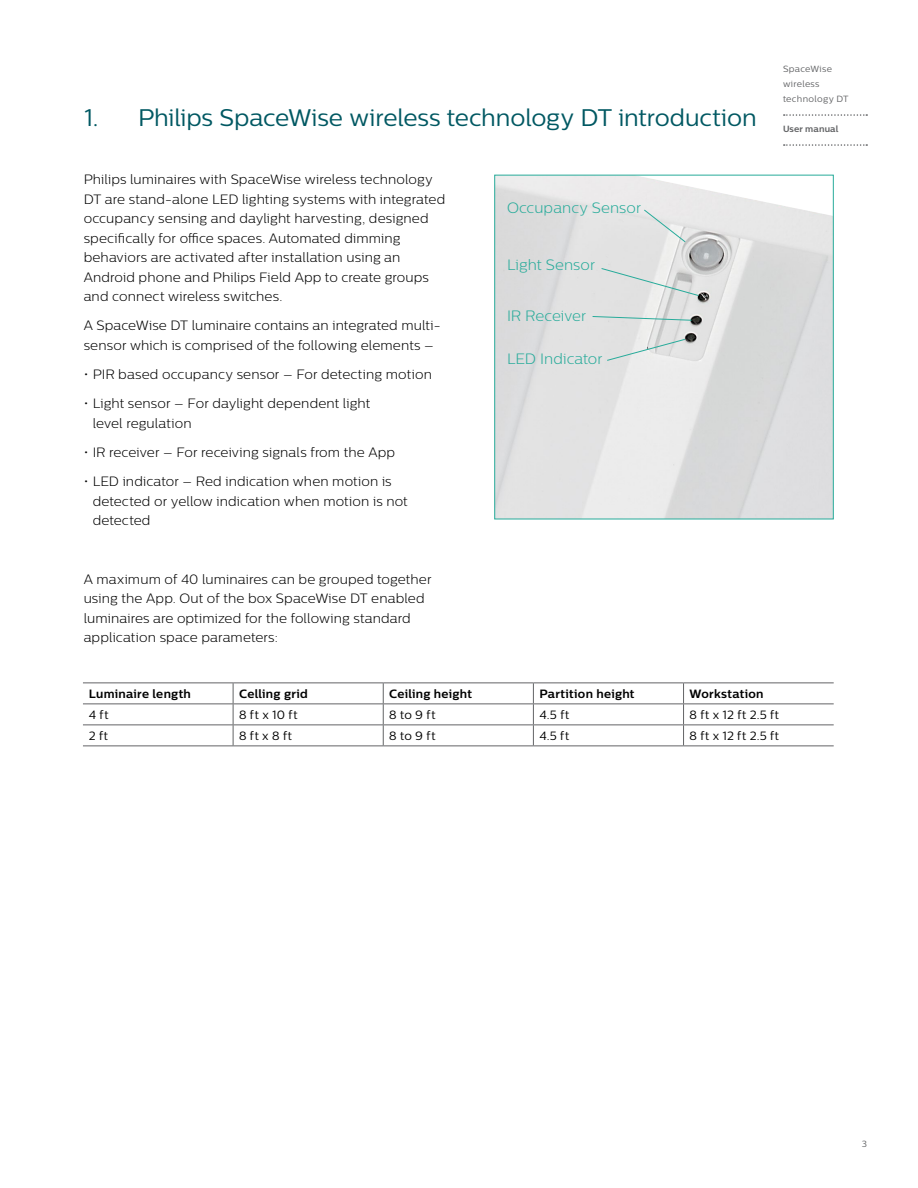
<style>
.page{position:relative;width:918px;height:1188px;background:#fff}
.page>*{position:absolute;margin:0;border:0;box-sizing:border-box;transform-origin:0 0}
.t1{font:24px "Centrale Sans";letter-spacing:-.005em;color:#005862}
.t2{font:300 15px "Centrale Sans";letter-spacing:.005em;color:#27ab9a}
.t3{font:300 13.5px/19.5px "Centrale Sans";letter-spacing:.01em;color:#000}
.t4{font:12px "Centrale Sans";letter-spacing:.05em;color:#000}
.t5{font:700 12px "Centrale Sans";letter-spacing:.02em;color:#000}
.t6{font:9px/15px "Centrale Sans";letter-spacing:.03em;color:#636466}
.t7{font:700 9px "Centrale Sans";letter-spacing:.01em;color:#636466}
</style>
<div class="page">
<svg style="left:784px;top:114px;width:83px;height:2px"></svg>
<svg style="left:784px;top:144px;width:83px;height:2px"></svg>
<img style="left:496px;top:177px;width:336px;height:340px">
<div style="left:494px;top:175px;width:340px;height:344px;border:1px solid #27ab9a"></div>
<svg style="left:643px;top:209px;width:43px;height:34px"></svg>
<svg style="left:601px;top:268px;width:98px;height:28px;background:#d9dedd"></svg>
<svg style="left:592px;top:316px;width:100px;height:5px"></svg>
<svg style="left:606px;top:338px;width:80px;height:23px;background:#dbe1e0"></svg>
<hr style="left:83px;top:682px;width:150px;height:1px;background:#636466">
<hr style="left:233px;top:682px;width:150px;height:1px;background:#636466">
<hr style="left:383px;top:682px;width:150px;height:1px;background:#636466">
<hr style="left:533px;top:682px;width:151px;height:1px;background:#636466">
<hr style="left:684px;top:682px;width:150px;height:1px;background:#636466">
<hr style="left:83px;top:704px;width:150px;height:1px;background:#636466">
<hr style="left:233px;top:704px;width:150px;height:1px;background:#636466">
<hr style="left:383px;top:704px;width:150px;height:1px;background:#636466">
<hr style="left:533px;top:704px;width:151px;height:1px;background:#636466">
<hr style="left:684px;top:704px;width:150px;height:1px;background:#636466">
<hr style="left:83px;top:724px;width:150px;height:1px;background:#636466">
<hr style="left:233px;top:724px;width:150px;height:1px;background:#636466">
<svg style="left:233px;top:683px;width:1px;height:63px"></svg>
<hr style="left:383px;top:724px;width:150px;height:1px;background:#636466">
<svg style="left:383px;top:683px;width:1px;height:63px"></svg>
<hr style="left:533px;top:724px;width:151px;height:1px;background:#636466">
<svg style="left:533px;top:683px;width:1px;height:63px"></svg>
<hr style="left:684px;top:724px;width:150px;height:1px;background:#636466">
<svg style="left:683px;top:683px;width:1px;height:63px"></svg>
<hr style="left:83px;top:746px;width:150px;height:1px;background:#636466">
<hr style="left:233px;top:746px;width:150px;height:1px;background:#636466">
<hr style="left:383px;top:746px;width:150px;height:1px;background:#636466">
<hr style="left:533px;top:746px;width:151px;height:1px;background:#636466">
<hr style="left:684px;top:746px;width:150px;height:1px;background:#636466">
<h1 class="t1" style="left:84px;top:104px;width:674px">1. Philips SpaceWise wireless technology DT introduction</h1>
<p class="t3" style="left:84px;top:169px;width:363px">Philips luminaires with SpaceWise wireless technology DT are stand-alone LED lighting systems with integrated occupancy sensing and daylight harvesting, designed specifically for office spaces. Automated dimming behaviors are activated after installation using an Android phone and Philips Field App to create groups and connect wireless switches.</p>
<p class="t3" style="left:84px;top:316px;width:358px">A SpaceWise DT luminaire contains an integrated multi&shy;sensor which is comprised of the following elements –</p>
<p class="t3" style="left:84px;top:364px;width:350px">• PIR based occupancy sensor – For detecting motion</p>
<p class="t3" style="left:93px;top:394px;width:279px;text-indent:-9px">• Light sensor – For daylight dependent light level regulation</p>
<p class="t3" style="left:84px;top:442px;width:313px">• IR receiver – For receiving signals from the App</p>
<p class="t3" style="left:93px;top:472px;width:317px;text-indent:-9px">• LED indicator – Red indication when motion is detected or yellow indication when motion is not detected</p>
<p class="t3" style="left:84px;top:569px;width:349px">A maximum of 40 luminaires can be grouped together using the App. Out of the box SpaceWise DT enabled luminaires are optimized for the following standard application space parameters:</p>
<p class="t2" style="left:507px;top:200px;width:136px">Occupancy Sensor</p>
<p class="t2" style="left:507px;top:256px;width:90px">Light Sensor</p>
<p class="t2" style="left:507px;top:307px;width:81px">IR Receiver</p>
<p class="t2" style="left:507px;top:350px;width:97px">LED Indicator</p>
<p class="t6" style="left:783px;top:62px;width:67px">SpaceWise wireless technology DT</p>
<p class="t7" style="left:783px;top:124px;width:57px">User manual</p>
<p class="t5" style="left:89px;top:686px;width:104px">Luminaire length</p>
<p class="t5" style="left:239px;top:686px;width:70px">Celling grid</p>
<p class="t5" style="left:389px;top:686px;width:84px">Ceiling height</p>
<p class="t5" style="left:539px;top:686px;width:97px">Partition height</p>
<p class="t5" style="left:690px;top:686px;width:76px">Workstation</p>
<p class="t4" style="left:89px;top:708px;width:21px">4 ft</p>
<p class="t4" style="left:239px;top:708px;width:60px">8 ft x 10 ft</p>
<p class="t4" style="left:389px;top:708px;width:48px">8 to 9 ft</p>
<p class="t4" style="left:539px;top:708px;width:31px">4.5 ft</p>
<p class="t4" style="left:690px;top:708px;width:91px">8 ft x 12 ft 2.5 ft</p>
<p class="t4" style="left:89px;top:729px;width:21px">2 ft</p>
<p class="t4" style="left:239px;top:729px;width:54px">8 ft x 8 ft</p>
<p class="t4" style="left:389px;top:729px;width:48px">8 to 9 ft</p>
<p class="t4" style="left:539px;top:729px;width:31px">4.5 ft</p>
<p class="t4" style="left:689px;top:729px;width:91px">8 ft x 12 ft 2.5 ft</p>
<p class="t6" style="left:862px;top:1136px;width:7px">3</p>
</div>
